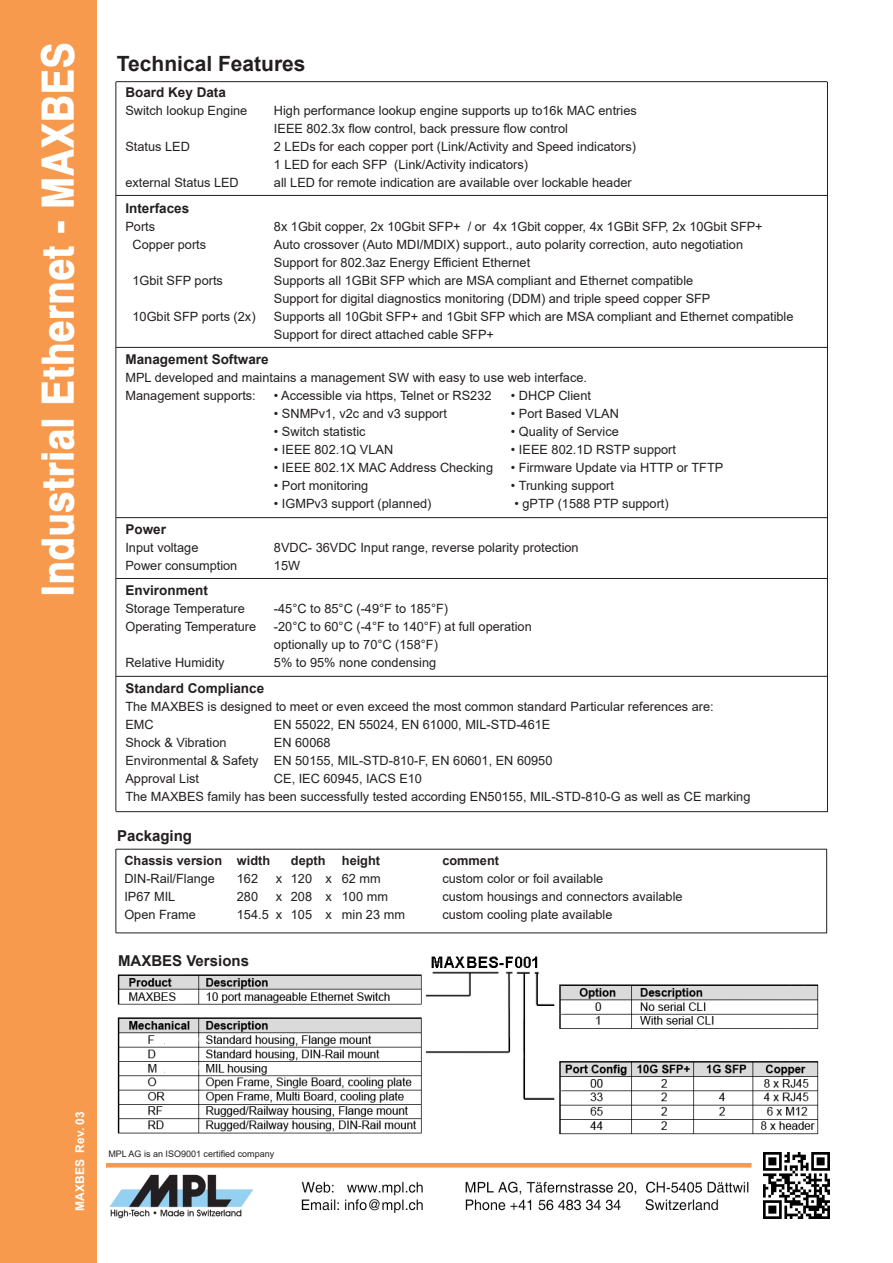
<style>
.page{position:relative;width:893px;height:1263px;background:#fff}
.page>*{position:absolute;margin:0;border:0;box-sizing:border-box;transform-origin:0 0}
.Überschrift_1{font:700 21px "Arial";color:#231f20}
.Tabelle_ohne_Strich{font:700 15px "Arial";color:#231f20}
.Aufzählung{font:700 13.5px "Arial";color:#231f20}
.Aufzählung-2{font:12.75px "Arial";color:#231f20}
.Tabelle_ohne_Strich-2{font:12.75px "Arial";color:#231f20}
.Tabelle_ohne_Strich-3{font:700 12.75px "Arial";color:#231f20}
.t1{font:700 12px "Arial";color:#fff}
.Text{font:9px "Arial";color:#231f20}
</style>
<div class="page">
<img style="left:0;top:0;width:96px;height:1263px">
<img style="left:106px;top:1158px;width:724px;height:61px">
<hr style="left:116px;top:82px;width:1px;height:729px;background:#231f20">
<hr style="left:827px;top:82px;width:1px;height:730px;background:#231f20">
<hr style="left:116px;top:81px;width:711px;height:1px;background:#231f20">
<hr style="left:116px;top:195px;width:711px;height:1px;background:#231f20">
<hr style="left:116px;top:347px;width:711px;height:1px;background:#231f20">
<hr style="left:116px;top:676px;width:712px;height:1px;background:#231f20">
<hr style="left:116px;top:578px;width:711px;height:1px;background:#231f20">
<hr style="left:116px;top:517px;width:711px;height:1px;background:#231f20">
<hr style="left:116px;top:811px;width:712px;height:1px;background:#231f20">
<hr style="left:116px;top:849px;width:1px;height:84px;background:#231f20">
<hr style="left:826px;top:849px;width:1px;height:84px;background:#231f20">
<hr style="left:116px;top:849px;width:711px;height:1px;background:#231f20">
<hr style="left:116px;top:933px;width:711px;height:1px;background:#231f20">
<img style="left:763px;top:1152px;width:66px;height:66px">
<img style="left:117px;top:956px;width:702px;height:179px">
<p class="Überschrift_1" style="left:117px;top:49px;width:190px">Technical Features</p>
<p class="Aufzählung" style="left:125px;top:83px;width:102px">Board Key Data</p>
<p class="Aufzählung-2" style="left:125px;top:102px;width:123px">Switch lookup Engine</p>
<p class="Aufzählung-2" style="left:274px;top:102px;width:364px">High performance lookup engine supports up to16k MAC entries</p>
<p class="Aufzählung-2" style="left:274px;top:120px;width:296px">IEEE 802.3x flow control, back pressure flow control</p>
<p class="Aufzählung-2" style="left:125px;top:138px;width:66px">Status LED</p>
<p class="Aufzählung-2" style="left:274px;top:138px;width:364px">2 LEDs for each copper port (Link/Activity and Speed indicators)</p>
<p class="Aufzählung-2" style="left:274px;top:156px;width:256px">1 LED for each SFP (Link/Activity indicators)</p>
<p class="Aufzählung-2" style="left:125px;top:174px;width:115px">external Status LED</p>
<p class="Aufzählung-2" style="left:274px;top:174px;width:359px">all LED for remote indication are available over lockable header</p>
<p class="Aufzählung" style="left:125px;top:198px;width:65px">Interfaces</p>
<p class="Aufzählung-2" style="left:125px;top:217px;width:31px">Ports</p>
<p class="Aufzählung-2" style="left:274px;top:217px;width:490px">8x 1Gbit copper, 2x 10Gbit SFP+ / or 4x 1Gbit copper, 4x 1GBit SFP, 2x 10Gbit SFP+</p>
<p class="Aufzählung-2" style="left:133px;top:235px;width:75px">Copper ports</p>
<p class="Aufzählung-2" style="left:274px;top:235px;width:471px">Auto crossover (Auto MDI/MDIX) support., auto polarity correction, auto negotiation</p>
<p class="Aufzählung-2" style="left:274px;top:253px;width:258px">Support for 802.3az Energy Efficient Ethernet</p>
<p class="Aufzählung-2" style="left:133px;top:271px;width:92px">1Gbit SFP ports</p>
<p class="Aufzählung-2" style="left:274px;top:271px;width:421px">Supports all 1GBit SFP which are MSA compliant and Ethernet compatible</p>
<p class="Aufzählung-2" style="left:274px;top:289px;width:438px">Support for digital diagnostics monitoring (DDM) and triple speed copper SFP</p>
<p class="Aufzählung-2" style="left:133px;top:307px;width:125px">10Gbit SFP ports (2x)</p>
<p class="Aufzählung-2" style="left:274px;top:307px;width:521px">Supports all 10Gbit SFP+ and 1Gbit SFP which are MSA compliant and Ethernet compatible</p>
<p class="Aufzählung-2" style="left:274px;top:325px;width:222px">Support for direct attached cable SFP+</p>
<p class="Aufzählung" style="left:125px;top:350px;width:145px">Management Software</p>
<p class="Aufzählung-2" style="left:125px;top:369px;width:463px">MPL developed and maintains a management SW with easy to use web interface.</p>
<p class="Aufzählung-2" style="left:125px;top:387px;width:132px">Management supports:</p>
<p class="Aufzählung-2" style="left:274px;top:387px;width:219px">• Accessible via https, Telnet or RS232</p>
<p class="Aufzählung-2" style="left:511px;top:387px;width:82px">• DHCP Client</p>
<p class="Aufzählung-2" style="left:274px;top:405px;width:175px">• SNMPv1, v2c and v3 support</p>
<p class="Aufzählung-2" style="left:511px;top:405px;width:109px">• Port Based VLAN</p>
<p class="Aufzählung-2" style="left:274px;top:423px;width:93px">• Switch statistic</p>
<p class="Aufzählung-2" style="left:511px;top:423px;width:109px">• Quality of Service</p>
<p class="Aufzählung-2" style="left:274px;top:441px;width:121px">• IEEE 802.1Q VLAN</p>
<p class="Aufzählung-2" style="left:511px;top:441px;width:167px">• IEEE 802.1D RSTP support</p>
<p class="Aufzählung-2" style="left:274px;top:459px;width:221px">• IEEE 802.1X MAC Address Checking</p>
<p class="Aufzählung-2" style="left:511px;top:459px;width:214px">• Firmware Update via HTTP or TFTP</p>
<p class="Aufzählung-2" style="left:274px;top:477px;width:96px">• Port monitoring</p>
<p class="Aufzählung-2" style="left:511px;top:477px;width:104px">• Trunking support</p>
<p class="Aufzählung-2" style="left:274px;top:495px;width:159px">• IGMPv3 support (planned)</p>
<p class="Aufzählung-2" style="left:514px;top:495px;width:156px">• gPTP (1588 PTP support)</p>
<p class="Aufzählung" style="left:125px;top:519px;width:42px">Power</p>
<p class="Aufzählung-2" style="left:125px;top:538px;width:75px">Input voltage</p>
<p class="Aufzählung-2" style="left:274px;top:538px;width:306px">8VDC- 36VDC Input range, reverse polarity protection</p>
<p class="Aufzählung-2" style="left:125px;top:556px;width:113px">Power consumption</p>
<p class="Aufzählung-2" style="left:274px;top:556px;width:28px">15W</p>
<p class="Aufzählung" style="left:125px;top:581px;width:84px">Environment</p>
<p class="Aufzählung-2" style="left:125px;top:600px;width:121px">Storage Temperature</p>
<p class="Aufzählung-2" style="left:274px;top:600px;width:176px">-45°C to 85°C (-49°F to 185°F)</p>
<p class="Aufzählung-2" style="left:125px;top:618px;width:132px">Operating Temperature</p>
<p class="Aufzählung-2" style="left:274px;top:618px;width:259px">-20°C to 60°C (-4°F to 140°F) at full operation</p>
<p class="Aufzählung-2" style="left:274px;top:636px;width:165px">optionally up to 70°C (158°F)</p>
<p class="Aufzählung-2" style="left:125px;top:654px;width:101px">Relative Humidity</p>
<p class="Aufzählung-2" style="left:274px;top:654px;width:164px">5% to 95% none condensing</p>
<p class="Aufzählung" style="left:125px;top:678px;width:140px">Standard Compliance</p>
<p class="Aufzählung-2" style="left:125px;top:697px;width:590px">The MAXBES is designed to meet or even exceed the most common standard Particular references are:</p>
<p class="Aufzählung-2" style="left:125px;top:715px;width:30px">EMC</p>
<p class="Aufzählung-2" style="left:274px;top:715px;width:278px">EN 55022, EN 55024, EN 61000, MIL-STD-461E</p>
<p class="Aufzählung-2" style="left:125px;top:733px;width:103px">Shock &amp; Vibration</p>
<p class="Aufzählung-2" style="left:274px;top:733px;width:58px">EN 60068</p>
<p class="Aufzählung-2" style="left:125px;top:751px;width:429px">Environmental &amp; Safety EN 50155, MIL-STD-810-F, EN 60601, EN 60950</p>
<p class="Aufzählung-2" style="left:125px;top:769px;width:75px">Approval List</p>
<p class="Aufzählung-2" style="left:274px;top:769px;width:150px">CE, IEC 60945, IACS E10</p>
<p class="Aufzählung-2" style="left:125px;top:787px;width:626px">The MAXBES family has been successfully tested according EN50155, MIL-STD-810-G as well as CE marking</p>
<p class="Tabelle_ohne_Strich" style="left:117px;top:825px;width:77px">Packaging</p>
<p class="Tabelle_ohne_Strich-3" style="left:124px;top:852px;width:147px">Chassis version width</p>
<p class="Tabelle_ohne_Strich-3" style="left:291px;top:852px;width:36px">depth</p>
<p class="Tabelle_ohne_Strich-3" style="left:342px;top:852px;width:40px">height</p>
<p class="Tabelle_ohne_Strich-3" style="left:442px;top:852px;width:58px">comment</p>
<p class="Aufzählung-2" style="left:124px;top:870px;width:92px">DIN-Rail/Flange</p>
<p class="Aufzählung-2" style="left:237px;top:870px;width:23px">162</p>
<p class="Aufzählung-2" style="left:276px;top:870px;width:106px">x 120 x 62 mm</p>
<p class="Aufzählung-2" style="left:442px;top:870px;width:162px">custom color or foil available</p>
<p class="Tabelle_ohne_Strich-2" style="left:124px;top:888px;width:53px">IP67 MIL</p>
<p class="Tabelle_ohne_Strich-2" style="left:237px;top:888px;width:23px">280</p>
<p class="Tabelle_ohne_Strich-2" style="left:276px;top:888px;width:114px">x 208 x 100 mm</p>
<p class="Tabelle_ohne_Strich-2" style="left:442px;top:888px;width:242px">custom housings and connectors available</p>
<p class="Tabelle_ohne_Strich-2" style="left:124px;top:905px;width:73px">Open Frame</p>
<p class="Tabelle_ohne_Strich-2" style="left:237px;top:905px;width:170px">154.5 x 105 x min 23 mm</p>
<p class="Tabelle_ohne_Strich-2" style="left:442px;top:905px;width:172px">custom cooling plate available</p>
<p class="Tabelle_ohne_Strich" style="left:118px;top:950px;width:132px">MAXBES Versions</p>
<p class="t1" style="left:72px;top:1210px;width:101px;rotate:-90deg">MAXBES Rev. 03</p>
<p class="Text" style="left:108px;top:1148px;width:167px">MPL AG is an ISO9001 certified company</p>
</div>
